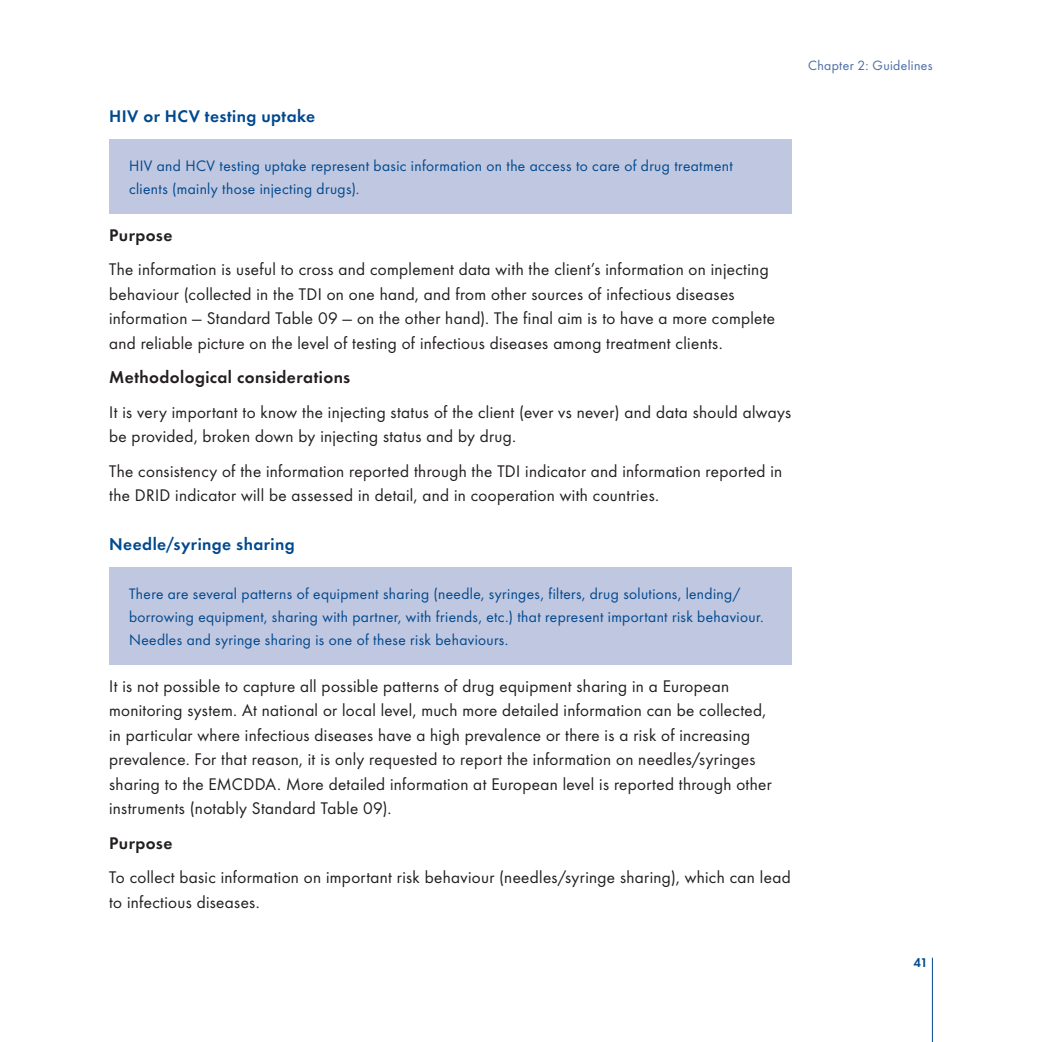
<style>
.page{position:relative;width:1042px;height:1042px;background:#fff}
.page>*{position:absolute;margin:0;border:0;box-sizing:border-box;transform-origin:0 0}
._03_TEXTE{font:17.5px/24.5px "Futura Boo";letter-spacing:.02em;color:#231f20}
._02_SOUS_TITRE_BLEU{font:17.5px "Futura Dem";letter-spacing:.025em;color:#01498e}
._02_SOUS_TITRE_NOIR{font:17.5px "Futura Dem";letter-spacing:.025em;color:#231f20}
._02_TEXTE_BOX{font:15.75px/22.8px "Futura Boo";letter-spacing:.025em;color:#01498e}
.t1{font:14px "Futura Boo";letter-spacing:.025em;color:#4a6ca7}
.t2{font:13.12px "Futura Dem";color:#01498e}
</style>
<div class="page">
<hr style="left:932px;top:957px;width:1px;height:85px;background:#01498e">
<div style="left:109px;top:139px;width:682px;height:74px;background:#c0c7e0"></div>
<div style="left:109px;top:567px;width:682px;height:97px;background:#c0c7e0"></div>
<p class="_02_SOUS_TITRE_BLEU" style="left:109px;top:104px;width:208px">HIV or HCV testing uptake</p>
<p class="_02_TEXTE_BOX" style="left:129px;top:154px;width:605px">HIV and HCV testing uptake represent basic information on the access to care of drug treatment clients (mainly those injecting drugs).</p>
<p class="_02_SOUS_TITRE_NOIR" style="left:109px;top:222px;width:65px">Purpose</p>
<p class="_03_TEXTE" style="left:109px;top:257px;width:667px">The information is useful to cross and complement data with the client’s information on injecting behaviour (collected in the TDI on one hand, and from other sources of infectious diseases information — Standard Table 09 — on the other hand). The final aim is to have a more complete and reliable picture on the level of testing of infectious diseases among treatment clients.</p>
<p class="_02_SOUS_TITRE_NOIR" style="left:109px;top:364px;width:243px">Methodological considerations</p>
<p class="_03_TEXTE" style="left:109px;top:399px;width:684px">It is very important to know the injecting status of the client (ever vs never) and data should always be provided, broken down by injecting status and by drug.</p>
<p class="_03_TEXTE" style="left:109px;top:458px;width:675px">The consistency of the information reported through the TDI indicator and information reported in the DRID indicator will be assessed in detail, and in cooperation with countries.</p>
<p class="_02_SOUS_TITRE_BLEU" style="left:109px;top:532px;width:187px">Needle/syringe sharing</p>
<p class="_02_TEXTE_BOX" style="left:129px;top:582px;width:636px">There are several patterns of equipment sharing (needle, syringes, filters, drug solutions, lending/ borrowing equipment, sharing with partner, with friends, etc.) that represent important risk behaviour.<br>Needles and syringe sharing is one of these risk behaviours.</p>
<p class="_03_TEXTE" style="left:109px;top:673px;width:664px">It is not possible to capture all possible patterns of drug equipment sharing in a European monitoring system. At national or local level, much more detailed information can be collected, in particular where infectious diseases have a high prevalence or there is a risk of increasing prevalence. For that reason, it is only requested to report the information on needles/syringes sharing to the EMCDDA. More detailed information at European level is reported through other instruments (notably Standard Table 09).</p>
<p class="_02_SOUS_TITRE_NOIR" style="left:109px;top:830px;width:65px">Purpose</p>
<p class="_03_TEXTE" style="left:109px;top:865px;width:683px">To collect basic information on important risk behaviour (needles/syringe sharing), which can lead to infectious diseases.</p>
<p class="t1" style="left:808px;top:57px;width:126px">Chapter 2: Guidelines</p>
<p class="t2" style="left:913px;top:953px;width:16px">41</p>
</div>
